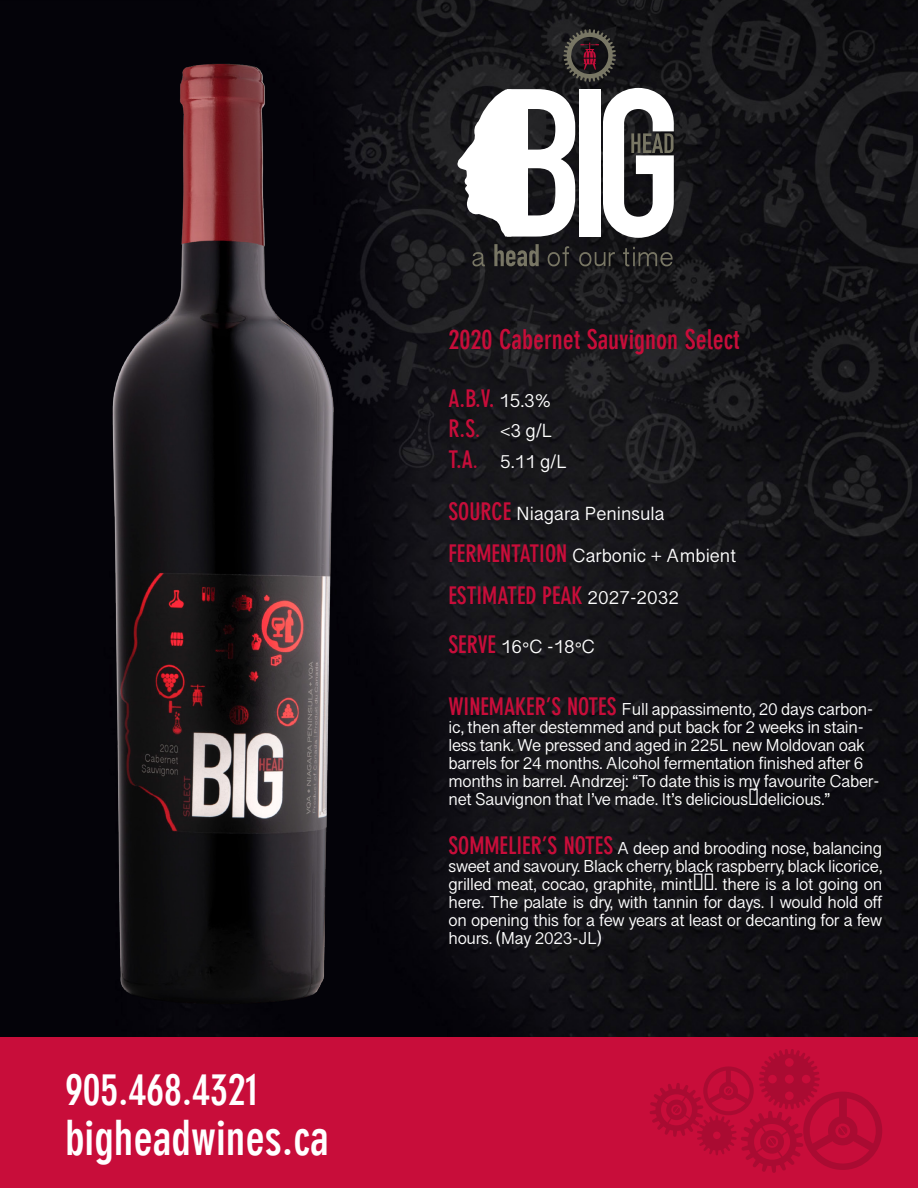
<style>
.page{position:relative;width:918px;height:1188px;background:#fff}
.page>*{position:absolute;margin:0;border:0;box-sizing:border-box;transform-origin:0 0}
.t1{font:700 condensed 48px "DIN Neuzeit Grotesk Std";color:#fff}
.t2{font:700 condensed 43.5px "DIN Neuzeit Grotesk Std";color:#fff}
.t3{font:700 condensed 27px "DIN Neuzeit Grotesk Std";color:#c80d3a}
.t4{font:700 condensed 24px "DIN Neuzeit Grotesk Std";color:#c80d3a}
.t5{font:16.5px "Oriya Sangam MN";color:#fff}
.t6{font:15px/18px "Oriya Sangam MN";letter-spacing:-.02em;color:#fff}
.s1{font-family:"Oriya Sangam MN";font-weight:400;font-stretch:normal;font-size:16.5px;color:#fff}
.s2{font-family:"DIN Neuzeit Grotesk Std";font-weight:700;font-stretch:condensed;font-size:24px;color:#c80d3a}
.s3{font-family:"DIN Neuzeit Grotesk Std";font-weight:700;font-stretch:condensed;font-size:21px;color:#c80d3a}
.s4{font-size:21px}
</style>
<div class="page">
<div style="left:0;top:1037px;width:918px;height:151px;background:#c80d3a"></div>
<svg style="left:650px;top:1049px;width:232px;height:124px"></svg>
<img style="left:0;top:0;width:918px;height:1037px">
<svg style="left:455px;top:89px;width:120px;height:148px"></svg>
<div style="left:579px;top:89px;width:21px;height:148px;background:#fff"></div>
<svg style="left:603px;top:88px;width:71px;height:150px"></svg>
<svg style="left:563px;top:29px;width:53px;height:53px;background:#3c3130"></svg>
<svg style="left:472px;top:252px;width:13px;height:14px"></svg>
<svg style="left:494px;top:244px;width:45px;height:22px"></svg>
<svg style="left:548px;top:246px;width:21px;height:20px"></svg>
<svg style="left:579px;top:252px;width:36px;height:14px"></svg>
<svg style="left:623px;top:247px;width:50px;height:19px"></svg>
<img style="left:10px;top:51px;width:439px;height:967px">
<h2 class="t2" style="left:65px;top:1072px;width:195px">905.468.4321</h2>
<h1 class="t1" style="left:65px;top:1118px;width:265px">bigheadwines.ca</h1>
<h3 class="t3" style="left:449px;top:328px;width:293px">2020 Cabernet Sauvignon Select</h3>
<h3 class="t4" style="left:449px;top:388px;width:104px">A.B.V. <span class="s1">15.3%</span></h3>
<p class="t5" style="left:449px;top:420px;width:106px"><span class="s2">R.S</span><span class="s3">.</span> &lt;3 g/L</p>
<h3 class="t4" style="left:449px;top:450px;width:31px">T.A<span class="s4">.</span></h3>
<p class="t5" style="left:500px;top:451px;width:69px">5.11 g/L</p>
<p class="t5" style="left:449px;top:502px;width:218px"><span class="s2">SOURCE</span> Niagara Peninsula</p>
<p class="t5" style="left:449px;top:544px;width:289px"><span class="s2">FERMENTATION</span> Carbonic + Ambient</p>
<h3 class="t4" style="left:449px;top:586px;width:232px">ESTIMATED PEAK <span class="s1">2027-2032</span></h3>
<p class="t5" style="left:449px;top:635px;width:148px"><span class="s2">SERVE</span> 16ଂC -18ଂC</p>
<p class="t6" style="left:449px;top:701px;width:432px"><span class="s2">WINEMAKER’S NOTES</span> Full appassimento, 20 days carbon&shy;ic, then after destemmed and put back for 2 weeks in stain&shy;less tank. We pressed and aged in 225L new Moldovan oak barrels for 24 months. Alcohol fermentation finished after 6 months in barrel. Andrzej: “To date this is my favourite Caber&shy;net Sauvignon that I’ve made. It’s delicious…delicious.”</p>
<p class="t6" style="left:449px;top:840px;width:435px;text-align:justify"><span class="s2">SOMMELIER’S NOTES</span> A deep and brooding nose, balancing sweet and savoury. Black cherry, black raspberry, black licorice, grilled meat, cocao, graphite, mint……. there is a lot going on here. The palate is dry, with tannin for days. I would hold off on opening this for a few years at least or decanting for a few hours. (May 2023-JL)</p>
</div>
